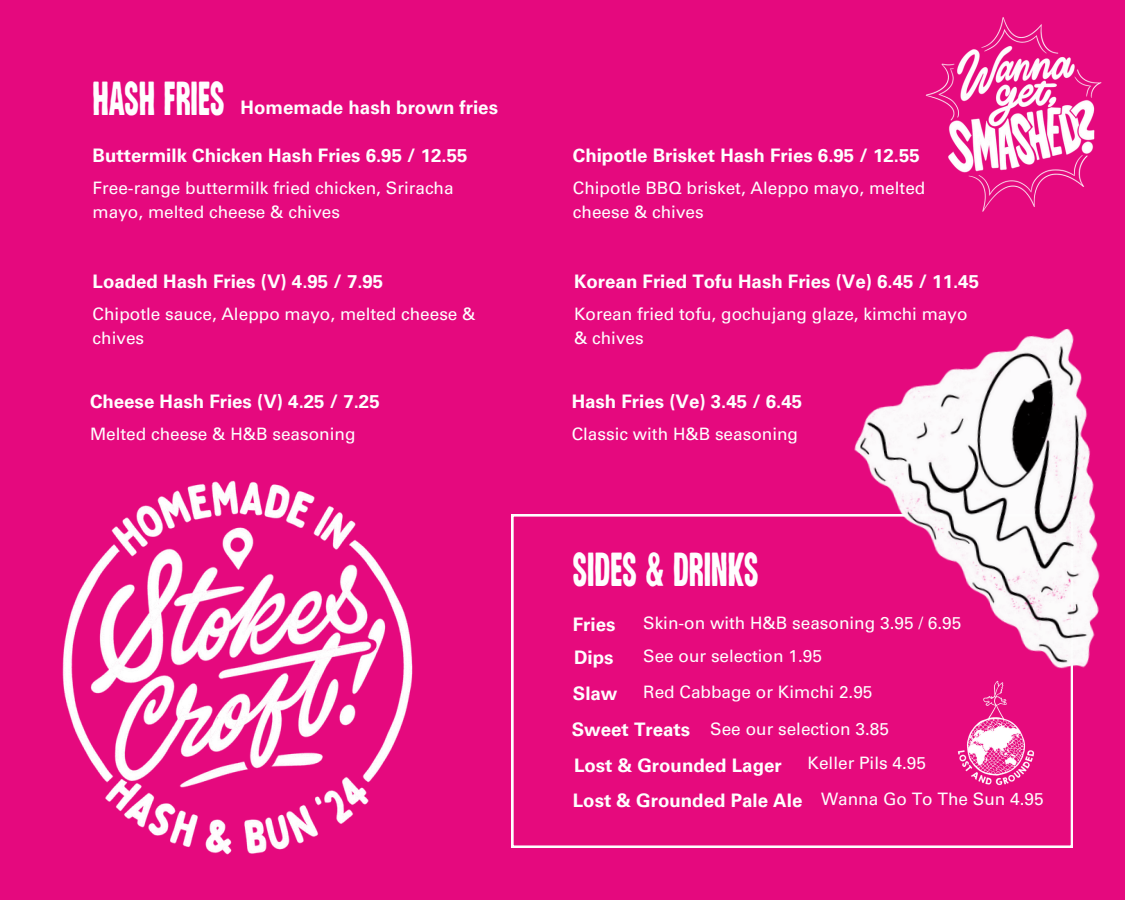
<style>
.page{position:relative;width:1125px;height:900px;background:#e5097e}
.page>*{position:absolute;margin:0;border:0;box-sizing:border-box;transform-origin:0 0}
.t1{font:38.85px "Ruden";color:#fefefe}
.t2{font:700 18.75px "Univers LT Pro 65";color:#fefefe}
.t3{font:17.25px/23.7px "Univers LT Pro 55 Roman";color:#fefefe}
</style>
<div class="page">
<img style="left:62px;top:480px;width:351px;height:375px">
<svg style="left:511px;top:514px;width:562px;height:333px"></svg>
<img style="left:666px;top:328px;width:434px;height:474px">
<img style="left:925px;top:17px;width:177px;height:195px">
<img style="left:920px;top:657px;width:153px;height:153px">
<h1 class="t1" style="left:93px;top:80px;width:132px">HASH FRIES</h1>
<h2 class="t2" style="left:241px;top:100px;width:259px">Homemade hash brown fries</h2>
<h2 class="t2" style="left:93px;top:148px;width:376px">Buttermilk Chicken Hash Fries 6.95 / 12.55</h2>
<p class="t2" style="left:573px;top:148px;width:348px">Chipotle Brisket Hash Fries 6.95 / 12.55</p>
<h2 class="t3" style="left:93px;top:179px;width:363px">Free-range buttermilk fried chicken, Sriracha mayo, melted cheese &amp; chives</h2>
<h2 class="t3" style="left:573px;top:179px;width:354px">Chipotle BBQ brisket, Aleppo mayo, melted cheese &amp; chives</h2>
<p class="t2" style="left:93px;top:274px;width:292px">Loaded Hash Fries (V) 4.95 / 7.95</p>
<p class="t2" style="left:574px;top:274px;width:406px">Korean Fried Tofu Hash Fries (Ve) 6.45 / 11.45</p>
<h2 class="t3" style="left:93px;top:305px;width:385px">Chipotle sauce, Aleppo mayo, melted cheese &amp; chives</h2>
<h2 class="t3" style="left:574px;top:305px;width:395px">Korean fried tofu, gochujang glaze, kimchi mayo &amp; chives</h2>
<p class="t2" style="left:90px;top:394px;width:291px">Cheese Hash Fries (V) 4.25 / 7.25</p>
<p class="t2" style="left:572px;top:394px;width:232px">Hash Fries (Ve) 3.45 / 6.45</p>
<p class="t3" style="left:90px;top:425px;width:267px">Melted cheese &amp; H&amp;B seasoning</p>
<h2 class="t3" style="left:572px;top:425px;width:228px">Classic with H&amp;B seasoning</h2>
<h2 class="t1" style="left:573px;top:551px;width:186px">SIDES &amp; DRINKS</h2>
<p class="t2" style="left:573px;top:618px;width:44px">Fries</p>
<h2 class="t3" style="left:643px;top:613px;width:320px">Skin-on with H&amp;B seasoning 3.95 / 6.95</h2>
<p class="t2" style="left:574px;top:651px;width:41px">Dips</p>
<h2 class="t3" style="left:643px;top:647px;width:180px">See our selection 1.95</h2>
<p class="t2" style="left:573px;top:686px;width:46px">Slaw</p>
<p class="t3" style="left:643px;top:682px;width:231px">Red Cabbage or Kimchi 2.95</p>
<p class="t2" style="left:572px;top:722px;width:120px">Sweet Treats</p>
<p class="t3" style="left:710px;top:719px;width:180px">See our selection 3.85</p>
<p class="t2" style="left:574px;top:758px;width:209px">Lost &amp; Grounded Lager</p>
<p class="t3" style="left:808px;top:754px;width:120px">Keller Pils 4.95</p>
<h2 class="t2" style="left:573px;top:794px;width:231px">Lost &amp; Grounded Pale Ale</h2>
<h2 class="t3" style="left:821px;top:790px;width:224px">Wanna Go To The Sun 4.95</h2>
</div>
